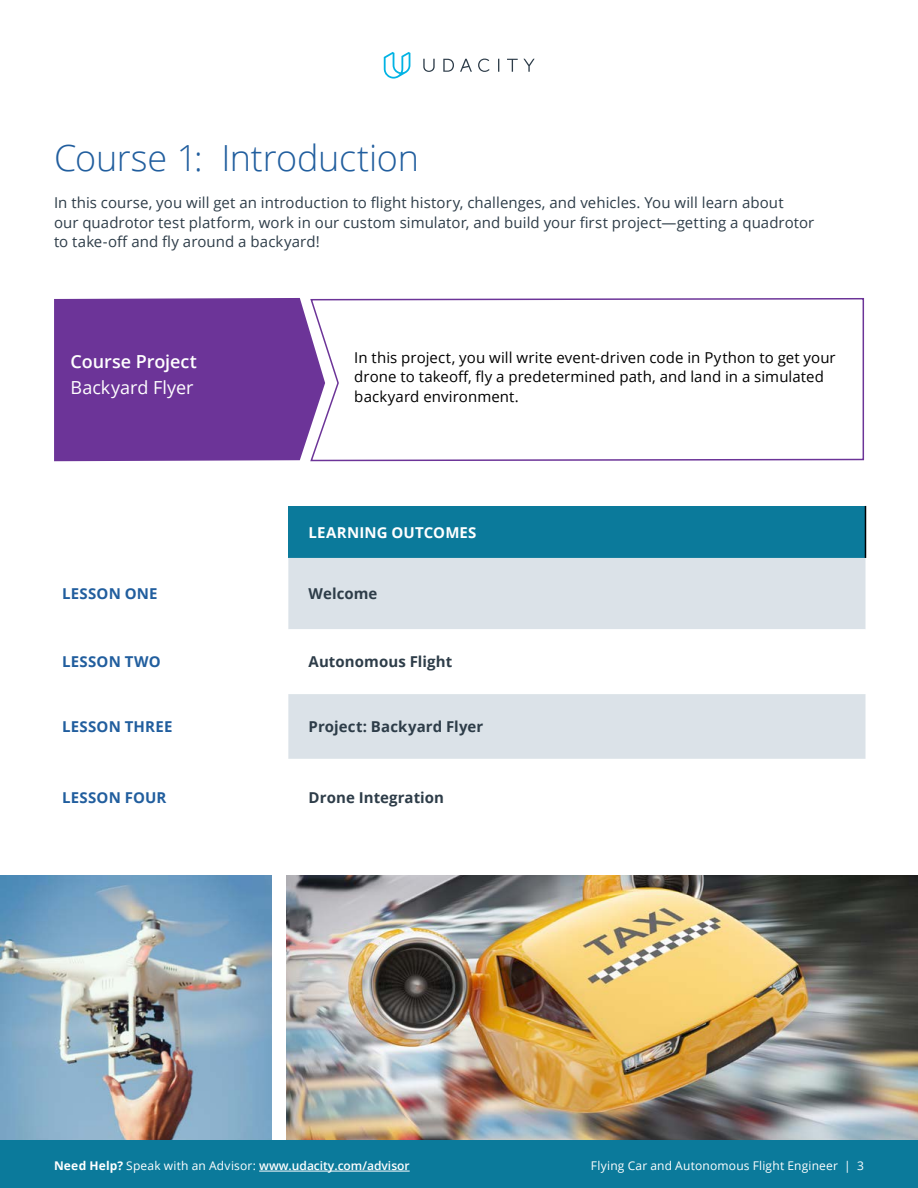
<style>
.page{position:relative;width:918px;height:1188px;background:#fff}
.page>*{position:absolute;margin:0;border:0;box-sizing:border-box;transform-origin:0 0}
.t1{font:300 36px "Open Sans";letter-spacing:-.01em;color:#215e9e}
.t2{font:600 18px "Open Sans";letter-spacing:-.005em;color:#fff}
.t3{font:18px "Open Sans";letter-spacing:-.005em;color:#fff}
.t4{font:15px/19.5px "Open Sans";letter-spacing:.005em;color:#2e3d49}
.t5{font:15px/19.5px "Open Sans";letter-spacing:.005em;color:#000}
.t6{font:700 15px "Open Sans";letter-spacing:.005em;color:#2e3d49}
.t7{font:700 15px "Open Sans";letter-spacing:.015em;color:#215e9e}
.t8{font:700 15px "Open Sans";letter-spacing:.005em;color:#fff}
.t9{font:600 12px "Open Sans";color:#fff}
.t10{font:12px "Open Sans";letter-spacing:.015em;color:#fff}
.s1{font-weight:700}
.s2{font-weight:400}
</style>
<div class="page">
<div style="left:0;top:1140px;width:918px;height:48px;background:#0b7a9b"></div>
<hr style="left:259px;top:1171px;width:151px;height:1px;background:#fff">
<svg style="left:384px;top:52px;width:26px;height:27px"></svg>
<svg style="left:423px;top:59px;width:112px;height:13px"></svg>
<div style="left:288px;top:506px;width:578px;height:52px;background:#0b7a9b"></div>
<div style="left:288px;top:558px;width:578px;height:71px;background:#dbe2e8"></div>
<div style="left:288px;top:694px;width:578px;height:65px;background:#dbe2e8"></div>
<hr style="left:865px;top:506px;width:1px;height:52px;background:#000">
<svg style="left:310px;top:298px;width:555px;height:164px"></svg>
<div style="left:54px;top:298px;width:271px;height:163px;background:#6c3498"></div>
<img style="left:0;top:876px;width:271px;height:264px">
<img style="left:286px;top:876px;width:632px;height:264px">
<h1 class="t1" style="left:54px;top:134px;width:366px">Course 1: Introduction</h1>
<p class="t4" style="left:54px;top:193px;width:762px">In this course, you will get an introduction to flight history, challenges, and vehicles. You will learn about<br>our quadrotor test platform, work in our custom simulator, and build your first project—getting a quadrotor to take-off and fly around a backyard!</p>
<p class="t2" style="left:71px;top:350px;width:128px">Course Project</p>
<p class="t3" style="left:71px;top:375px;width:124px">Backyard Flyer</p>
<p class="t5" style="left:354px;top:347px;width:483px">In this project, you will write event-driven code in Python to get your drone to takeoff, fly a predetermined path, and land in a simulated backyard environment.</p>
<p class="t8" style="left:309px;top:522px;width:169px">LEARNING OUTCOMES</p>
<p class="t7" style="left:62px;top:583px;width:97px">LESSON ONE</p>
<p class="t6" style="left:309px;top:583px;width:70px">Welcome</p>
<p class="t7" style="left:62px;top:651px;width:100px">LESSON TWO</p>
<p class="t6" style="left:309px;top:651px;width:145px">Autonomous Flight</p>
<p class="t7" style="left:62px;top:716px;width:112px">LESSON THREE</p>
<p class="t6" style="left:309px;top:716px;width:176px">Project: Backyard Flyer</p>
<p class="t7" style="left:62px;top:787px;width:106px">LESSON FOUR</p>
<p class="t6" style="left:309px;top:787px;width:137px">Drone Integration</p>
<p class="t9" style="left:54px;top:1158px;width:357px"><span class="s1">Need Help?</span> <span class="s2">Speak with an Advisor:</span> www.udacity.com/advisor</p>
<p class="t10" style="left:591px;top:1158px;width:275px">Flying Car and Autonomous Flight Engineer | 3</p>
</div>
